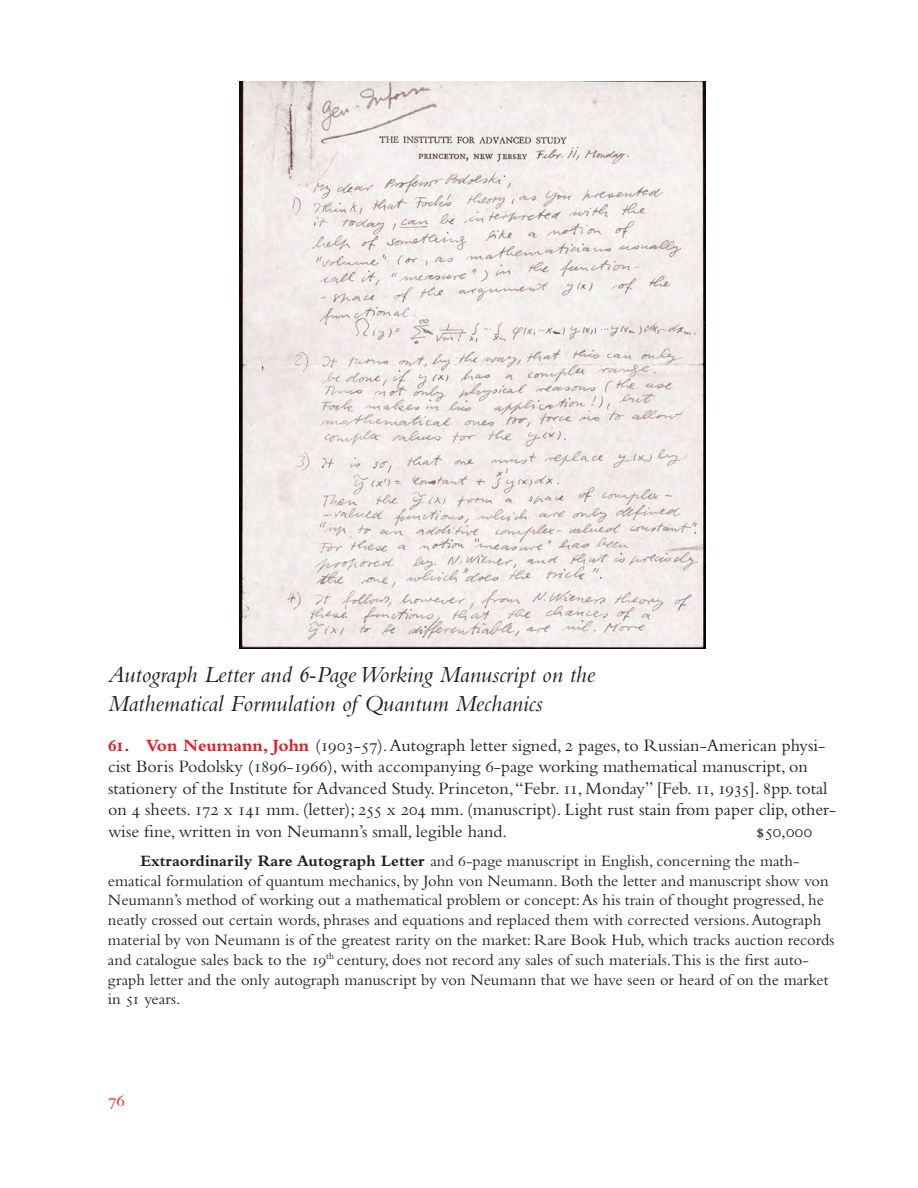
<style>
.page{position:relative;width:918px;height:1188px;background:#fff}
.page>*{position:absolute;margin:0;border:0;box-sizing:border-box;transform-origin:0 0}
.headline{font:italic 24px/28.8px "Bembo Std";color:#231f20}
.t1{font:18px/21.6px "Bembo Std";color:#231f20}
.t2{font:18px "Bembo Std";color:#e51a23}
.comment_paragraph{font:16.5px/19.8px "Bembo Std";color:#231f20}
.s1{font-weight:700;color:#e51a23}
.s2{font-weight:700}
</style>
<div class="page">
<img style="left:239px;top:81px;width:467px;height:567px">
<p class="headline" style="left:108px;top:660px;width:489px">Autograph Letter and 6-Page Working Manuscript on the<br>Mathematical Formulation of Quantum Mechanics</p>
<p class="t1" style="left:108px;top:734px;width:730px"><span class="s1">61. Von Neumann, John</span> (1903-57). Autograph letter signed, 2 pages, to Russian-American physi&shy;cist Boris Podolsky (1896-1966), with accompanying 6-page working mathematical manuscript, on stationery of the Institute for Advanced Study. Princeton, “Febr. 11, Monday” [Feb. 11, 1935]. 8pp. total on 4 sheets. 172 x 141 mm. (letter); 255 x 204 mm. (manuscript). Light rust stain from paper clip, other&shy;wise fine, written in von Neumann’s small, legible hand.</p>
<p class="t1" style="left:756px;top:820px;width:58px">$50,000</p>
<p class="comment_paragraph" style="left:108px;top:850px;width:728px;text-indent:32px"><span class="s2">Extraordinarily Rare Autograph Letter</span> and 6-page manuscript in English, concerning the math&shy;ematical formulation of quantum mechanics, by John von Neumann. Both the letter and manuscript show von Neumann’s method of working out a mathematical problem or concept: As his train of thought progressed, he neatly crossed out certain words, phrases and equations and replaced them with corrected versions. Autograph material by von Neumann is of the greatest rarity on the market: Rare Book Hub, which tracks auction records and catalogue sales back to the 19<sup>th</sup> century, does not record any sales of such materials.This is the first auto&shy;graph letter and the only autograph manuscript by von Neumann that we have seen or heard of on the market in 51 years.</p>
<p class="t2" style="left:108px;top:1090px;width:18px">76</p>
</div>
